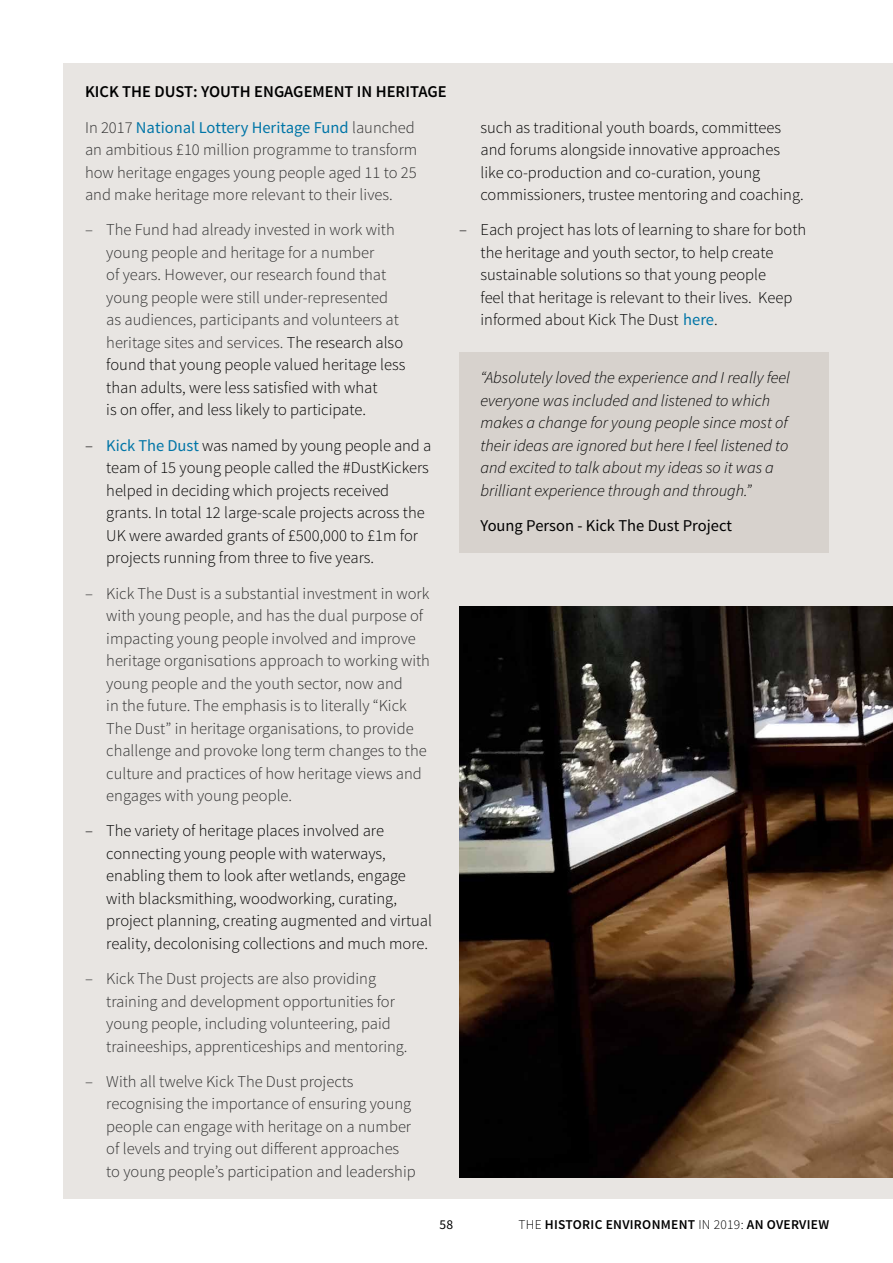
<style>
.page{position:relative;width:893px;height:1263px;background:#fff}
.page>*{position:absolute;margin:0;border:0;box-sizing:border-box;transform-origin:0 0}
.Overview_Para_Body{font:300 16.5px/22.5px "Source Sans Pro";color:#2f2f2f}
.Overview_Para_Body-2{font:300 16.5px/22.5px "Source Sans Pro";color:#000}
.Overview_Para_Body-3{font:italic 300 16.5px/22.5px "Source Sans Pro";color:#000}
.Overview_Para_Headin{font:600 16.5px "Source Sans Pro";color:#000}
.Overview_Para_Body-4{font:16.5px "Source Sans Pro";color:#000}
.t1{font:600 13.5px "Source Sans Pro";letter-spacing:.02em;color:#000}
.t2{font:13.5px "Source Sans Pro";color:#000}
.s1{font-weight:400;color:#0075a7}
.s2{color:#000}
.s3{font-weight:300}
</style>
<div class="page">
<div style="left:64px;top:64px;width:829px;height:1135px;background:#e8e5e2"></div>
<div style="left:459px;top:352px;width:370px;height:201px;background:#d7d2cd"></div>
<img style="left:459px;top:607px;width:434px;height:571px">
<p class="Overview_Para_Headin" style="left:85px;top:82px;width:363px">KICK THE DUST: YOUTH ENGAGEMENT IN HERITAGE</p>
<p class="Overview_Para_Body" style="left:85px;top:116px;width:334px">In 2017 <span class="s1">National Lottery Heritage Fund</span> launched an ambitious £10 million programme to transform how heritage engages young people aged 11 to 25 and make heritage more relevant to their lives.</p>
<p class="Overview_Para_Body" style="left:106px;top:219px;width:301px;text-indent:-21px">– The Fund had already invested in work with young people and heritage for a number<br>of years. However, our research found that young people were still under-represented as audiences, participants and volunteers at heritage sites and services. <span class="s2">The research also found that young people valued heritage less than adults, were less satisfied with what<br>is on offer, and less likely to participate.</span></p>
<p class="Overview_Para_Body-2" style="left:106px;top:434px;width:326px;text-indent:-21px">– <span class="s1">Kick The Dust</span> was named by young people and a team of 15 young people called the #DustKickers helped in deciding which projects received grants. In total 12 large-scale projects across the UK were awarded grants of £500,000 to £1m for projects running from three to five years.</p>
<p class="Overview_Para_Body" style="left:106px;top:582px;width:325px;text-indent:-21px">– Kick The Dust is a substantial investment in work with young people, and has the dual purpose of impacting young people involved and improve heritage organisations approach to working with young people and the youth sector, now and<br>in the future. The emphasis is to literally “Kick The Dust” in heritage organisations, to provide challenge and provoke long term changes to the culture and practices of how heritage views and engages with young people.</p>
<p class="Overview_Para_Body-2" style="left:106px;top:820px;width:327px;text-indent:-21px">– The variety of heritage places involved are connecting young people with waterways, enabling them to look after wetlands, engage with blacksmithing, woodworking, curating, project planning, creating augmented and virtual reality, decolonising collections and much more.</p>
<p class="Overview_Para_Body" style="left:106px;top:967px;width:303px;text-indent:-21px">– Kick The Dust projects are also providing training and development opportunities for young people, including volunteering, paid traineeships, apprenticeships and mentoring.</p>
<p class="Overview_Para_Body" style="left:106px;top:1070px;width:311px;text-indent:-21px">– With all twelve Kick The Dust projects recognising the importance of ensuring young people can engage with heritage on a number of levels and trying out different approaches to young people’s participation and leadership</p>
<p class="Overview_Para_Body-2" style="left:480px;top:116px;width:325px">such as traditional youth boards, committees and forums alongside innovative approaches like co-production and co-curation, young commissioners, trustee mentoring and coaching.</p>
<p class="Overview_Para_Body-2" style="left:480px;top:219px;width:327px;text-indent:-21px">– Each project has lots of learning to share for both the heritage and youth sector, to help create sustainable solutions so that young people<br>feel that heritage is relevant to their lives. Keep informed about Kick The Dust <span class="s1">here</span>.</p>
<p class="Overview_Para_Body-3" style="left:480px;top:366px;width:311px">“Absolutely loved the experience and I really feel everyone was included and listened to which makes a change for young people since most of their ideas are ignored but here I feel listened to and excited to talk about my ideas so it was a brilliant experience through and through.”</p>
<p class="Overview_Para_Body-4" style="left:480px;top:515px;width:253px">Young Person - Kick The Dust Project</p>
<p class="t2" style="left:440px;top:1216px;width:15px">58</p>
<p class="t1" style="left:518px;top:1216px;width:312px"><span class="s3">THE</span> HISTORIC ENVIRONMENT <span class="s3">IN 2019:</span> AN OVERVIEW</p>
</div>
